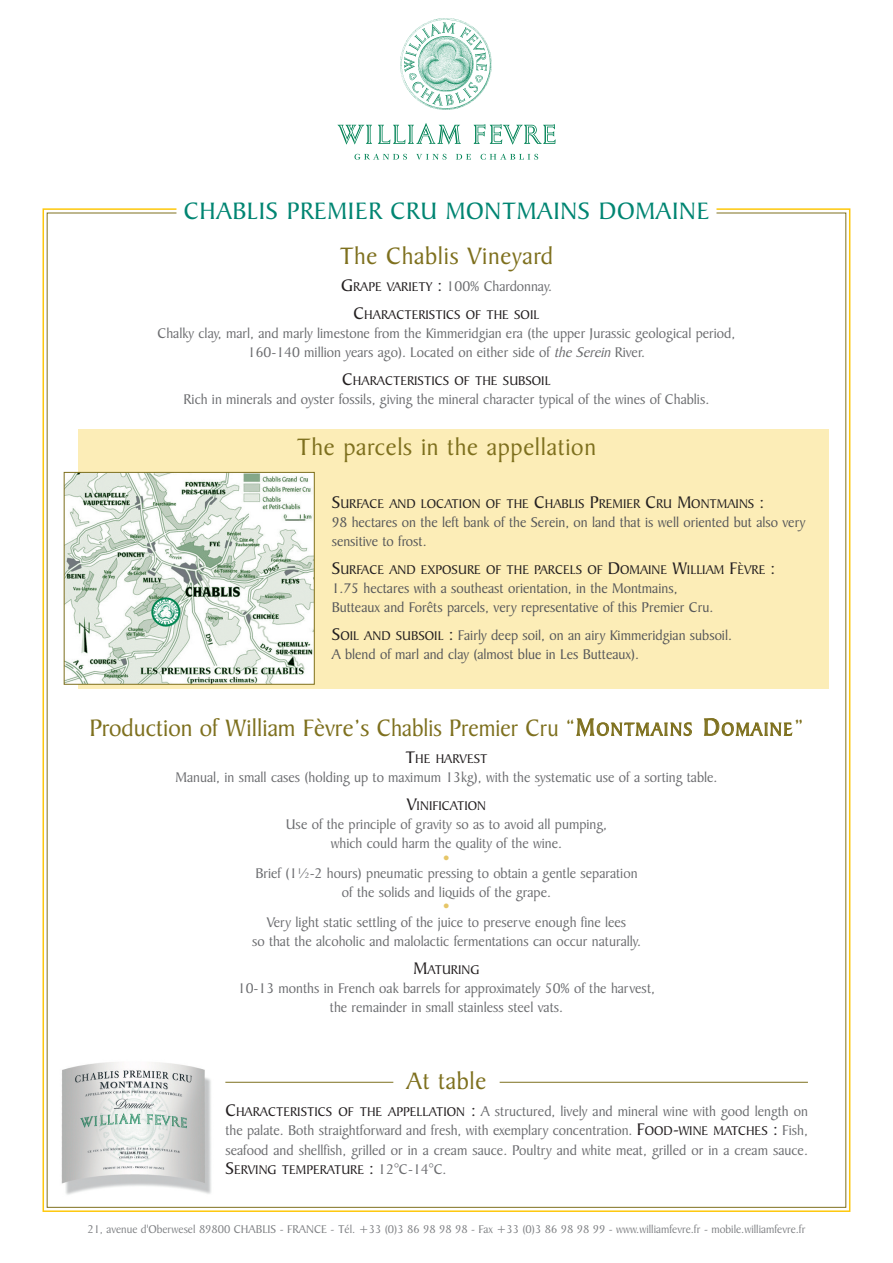
<style>
.page{position:relative;width:893px;height:1263px;background:#fff}
.page>*{position:absolute;margin:0;border:0;box-sizing:border-box;transform-origin:0 0}
.t1{font:25.5px "Baker Signet BT";color:#7e701e}
.t2{font:25.5px "Baker Signet BT";letter-spacing:.025em;color:#7e701e}
.t3{font:25.5px "Baker Signet BT";letter-spacing:.025em;color:#008572}
.t4{font:16.5px "Baker Signet BT";color:#e6c668}
.t5{font:15px/19.2px "Baker Signet BT";color:#6c6d70;text-align:center}
.t6{font:15px/19.2px "Baker Signet BT";color:#57585a}
.t7{font:13.5px "Baker Signet BT";color:#231f20}
.t8{font:12px "Baker Signet BT";color:#808285}
.s1{font-size:18px;color:#231f20}
.s2{font-size:13.5px;color:#231f20}
.s3{font-size:18px}
.s4{font-style:italic}
.s5{font-size:19.2px}
.s6{font-size:15px;color:#6c6d70}
</style>
<div class="page">
<img style="left:401px;top:19px;width:91px;height:91px">
<svg style="left:354px;top:154px;width:53px;height:6px"></svg>
<svg style="left:416px;top:154px;width:30px;height:6px"></svg>
<svg style="left:456px;top:154px;width:15px;height:6px"></svg>
<svg style="left:481px;top:154px;width:57px;height:6px"></svg>
<svg style="left:337px;top:123px;width:219px;height:22px"></svg>
<div style="left:79px;top:429px;width:750px;height:260px;background:#fcedb7"></div>
<img style="left:61px;top:1062px;width:150px;height:133px">
<img style="left:66px;top:474px;width:247px;height:209px">
<div style="left:64px;top:472px;width:251px;height:213px;border:1px solid #7e701e"></div>
<hr style="left:225px;top:1082px;width:583px;height:1px;background:#7e701e">
<div style="left:393px;top:1078px;width:107px;height:8px;background:#fff"></div>
<svg style="left:151px;top:597px;width:29px;height:29px"></svg>
<img style="left:152px;top:598px;width:28px;height:28px">
<h1 class="t3" style="left:184px;top:201px;width:527px">CHABLIS PREMIER CRU MONTMAINS DOMAINE</h1>
<h1 class="t2" style="left:340px;top:246px;width:215px">The Chablis Vineyard</h1>
<p class="t5" style="left:341px;top:279px;width:212px"><span class="s1">G</span><span class="s2">RAPE VARIETY</span> <span class="s1">:</span> 100% Chardonnay.</p>
<p class="t7" style="left:354px;top:309px;width:187px"><span class="s3">C</span>HARACTERISTICS OF THE SOIL</p>
<p class="t5" style="left:158px;top:325px;width:579px">Chalky clay, marl, and marly limestone from the Kimmeridgian era (the upper Jurassic geological period,<br>160-140 million years ago). Located on either side of <span class="s4">theSerein</span>River.</p>
<p class="t7" style="left:342px;top:375px;width:210px"><span class="s3">C</span>HARACTERISTICS OF THE SUBSOIL</p>
<p class="t5" style="left:184px;top:391px;width:527px">Rich in minerals and oyster fossils, giving the mineral character typical of the wines of Chablis.</p>
<h1 class="t2" style="left:297px;top:437px;width:301px">The parcels in the appellation</h1>
<p class="t7" style="left:332px;top:499px;width:434px"><span class="s3">S</span>URFACE AND LOCATION OF THE <span class="s3">C</span>HABLIS <span class="s3">P</span>REMIER <span class="s3">C</span>RU <span class="s3">M</span>ONTMAINS <span class="s3">:</span></p>
<p class="t6" style="left:332px;top:514px;width:475px">98 hectares on the left bank of the Serein, on land that is well oriented but also very sensitive to frost.</p>
<p class="t7" style="left:332px;top:565px;width:445px"><span class="s3">S</span>URFACE AND EXPOSURE OF THE PARCELS OF <span class="s3">D</span>OMAINE <span class="s3">W</span>ILLIAM <span class="s3">F</span>ÈVRE <span class="s3">:</span></p>
<p class="t6" style="left:332px;top:580px;width:383px">1.75 hectares with a southeast orientation, in the Montmains,<br>Butteaux and Forêts parcels, very representative of this Premier Cru.</p>
<p class="t6" style="left:332px;top:627px;width:402px"><span class="s1">S</span><span class="s2">OIL AND SUBSOIL</span> <span class="s1">:</span> Fairly deep soil, on an airy Kimmeridgian subsoil.<br>A blend of marl and clay (almost blue in Les Butteaux).</p>
<h1 class="t1" style="left:89px;top:718px;width:716px">Production of William Fèvre’s Chablis Premier Cru “M<span class="s5">ONTMAINS</span> D<span class="s5">OMAINE</span>”</h1>
<p class="t7" style="left:405px;top:754px;width:84px"><span class="s3">T</span>HE HARVEST</p>
<p class="t5" style="left:175px;top:770px;width:544px">Manual, in small cases (holding up to maximum 13kg), with the systematic use of a sorting table.</p>
<p class="t7" style="left:407px;top:801px;width:81px"><span class="s3">V</span>INIFICATION</p>
<p class="t5" style="left:286px;top:816px;width:323px">Use of the principle of gravity so as to avoid all pumping, which could harm the quality of the wine.</p>
<p class="t4" style="left:442px;top:852px;width:11px">•</p>
<p class="t5" style="left:255px;top:865px;width:384px">Brief (1½-2 hours) pneumatic pressing to obtain a gentle separation of the solids and liquids of the grape.</p>
<p class="t4" style="left:442px;top:901px;width:11px">•</p>
<p class="t5" style="left:252px;top:914px;width:390px">Very light static settling of the juice to preserve enough fine lees<br>so that the alcoholic and malolactic fermentations can occur naturally.</p>
<p class="t7" style="left:414px;top:964px;width:67px"><span class="s3">M</span>ATURING</p>
<p class="t5" style="left:238px;top:980px;width:419px">10-13 months in French oak barrels for approximately 50% of the harvest, the remainder in small stainless steel vats.</p>
<h1 class="t2" style="left:407px;top:1071px;width:81px">At table</h1>
<p class="t5" style="left:225px;top:1103px;width:584px;text-align:justify"><span class="s1">C</span><span class="s2">HARACTERISTICS OF THE APPELLATION</span> <span class="s1">:</span> A structured, lively and mineral wine with good length on the palate. Both straightforward and fresh, with exemplary concentration. <span class="s1">F</span><span class="s2">OOD</span><span class="s1">-</span><span class="s2">WINE MATCHES</span> <span class="s1">:</span> Fish, seafood and shellfish, grilled or in a cream sauce. Poultry and white meat, grilled or in a cream sauce.</p>
<p class="t7" style="left:225px;top:1164px;width:223px"><span class="s3">S</span>ERVING TEMPERATURE <span class="s3">:</span> <span class="s6">12°C-14°C.</span></p>
<p class="t8" style="left:87px;top:1225px;width:720px">21, avenue d'Oberwesel 89800 CHABLIS - FRANCE - Tél. +33 (0)3 86 98 98 98 - Fax +33 (0)3 86 98 98 99 - www.williamfevre.fr - mobile.williamfevre.fr</p>
</div>
